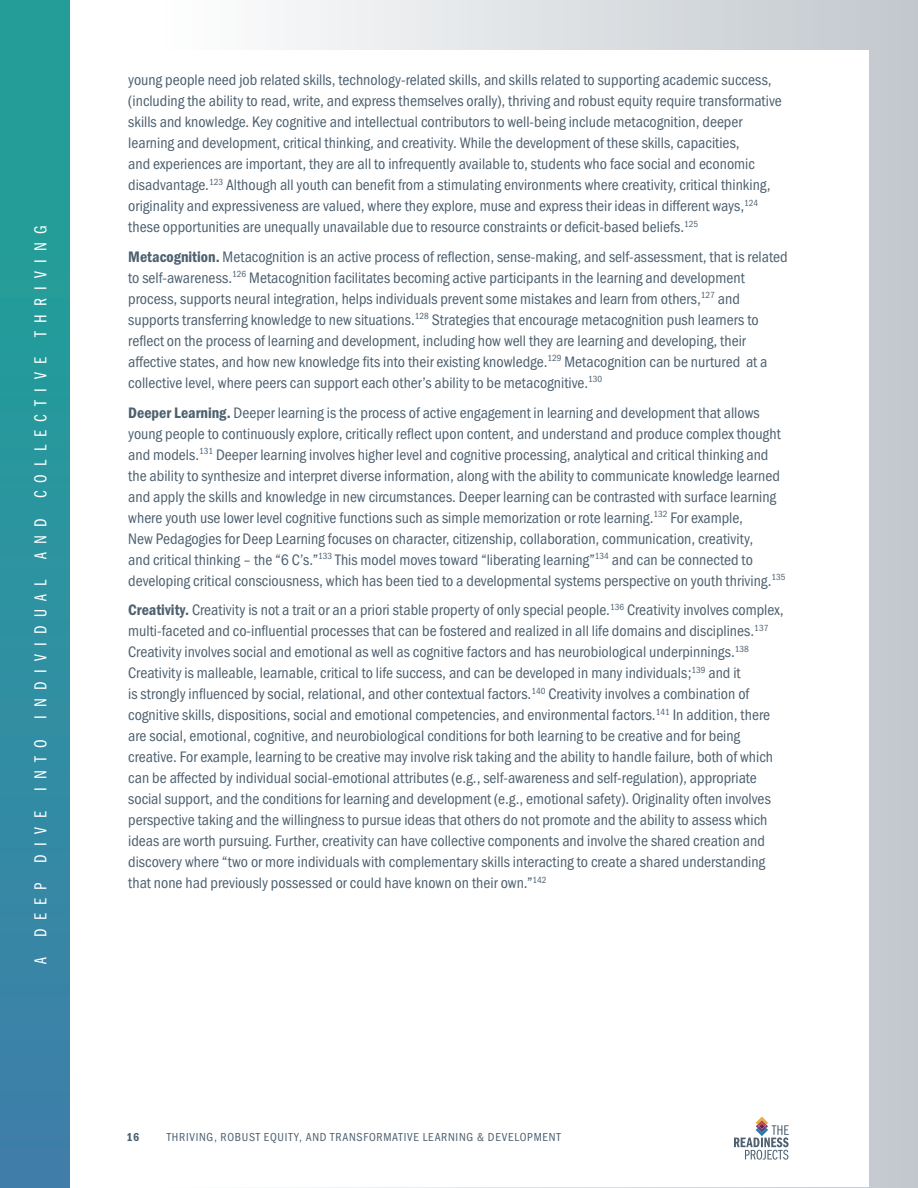
<style>
.page{position:relative;width:918px;height:1188px;background:#fff}
.page>*{position:absolute;margin:0;border:0;box-sizing:border-box;transform-origin:0 0}
.t1{font:18px "Franklin Gothic URW Com Boo";letter-spacing:.46em;color:#fff}
.body{font:15.75px/21px "Franklin Gothic URW Cond";color:#4d606f}
.t2{font:12px "Franklin Gothic URW Cond";letter-spacing:.06em;color:#4d606f}
.t3{font:12px "Franklin Gothic URW Con Dem";color:#4d606f}
.s1{font-family:"Franklin Gothic URW Con Dem"}
</style>
<div class="page">
<div style="left:0;top:0;width:69px;height:1188px;background:linear-gradient(to bottom,#1ea397,#3d7fa9)"></div>
<div style="left:69px;top:0;width:849px;height:1188px;background:linear-gradient(to right,#fff,#c2c8cd)"></div>
<div style="left:70px;top:50px;width:799px;height:1137px;background:#fff"></div>
<svg style="left:734px;top:1117px;width:55px;height:43px"></svg>
<p class="t1" style="left:28px;top:964px;width:740px;rotate:-90deg">A DEEP DIVE INTO INDIVIDUAL AND COLLECTIVE THRIVING</p>
<p class="body" style="left:128px;top:68px;width:655px">young people need job related skills, technology-related skills, and skills related to supporting academic success, (including the ability to read, write, and express themselves orally), thriving and robust equity require transformative skills and knowledge. Key cognitive and intellectual contributors to well-being include metacognition, deeper learning and development, critical thinking, and creativity. While the development of these skills, capacities,<br>and experiences are important, they are all to infrequently available to, students who face social and economic disadvantage.<sup>123</sup> Although all youth can benefit from a stimulating environments where creativity, critical thinking, originality and expressiveness are valued, where they explore, muse and express their ideas in different ways,<sup>124 </sup>these opportunities are unequally unavailable due to resource constraints or deficit-based beliefs.<sup>125</sup></p>
<p class="body" style="left:128px;top:245px;width:661px"><span class="s1">Metacognition.</span> Metacognition is an active process of reflection, sense-making, and self-assessment, that is related to self-awareness.<sup>126</sup> Metacognition facilitates becoming active participants in the learning and development process, supports neural integration, helps individuals prevent some mistakes and learn from others,<sup>127</sup> and supports transferring knowledge to new situations.<sup>128</sup> Strategies that encourage metacognition push learners to reflect on the process of learning and development, including how well they are learning and developing, their affective states, and how new knowledge fits into their existing knowledge.<sup>129</sup> Metacognition can be nurtured at a collective level, where peers can support each other’s ability to be metacognitive.<sup>130</sup></p>
<p class="body" style="left:128px;top:401px;width:659px"><span class="s1">Deeper Learning.</span> Deeper learning is the process of active engagement in learning and development that allows young people to continuously explore, critically reflect upon content, and understand and produce complex thought and models.<sup>131</sup> Deeper learning involves higher level and cognitive processing, analytical and critical thinking and the ability to synthesize and interpret diverse information, along with the ability to communicate knowledge learned and apply the skills and knowledge in new circumstances. Deeper learning can be contrasted with surface learning where youth use lower level cognitive functions such as simple memorization or rote learning.<sup>132</sup> For example,<br>New Pedagogies for Deep Learning focuses on character, citizenship, collaboration, communication, creativity,<br>and critical thinking – the “6 C’s.”<sup>133</sup> This model moves toward “liberating learning”<sup>134</sup> and can be connected to developing critical consciousness, which has been tied to a developmental systems perspective on youth thriving.<sup>135</sup></p>
<p class="body" style="left:128px;top:599px;width:657px"><span class="s1">Creativity.</span> Creativity is not a trait or an a priori stable property of only special people.<sup>136</sup> Creativity involves complex, multi-faceted and co-influential processes that can be fostered and realized in all life domains and disciplines.<sup>137<br></sup>Creativity involves social and emotional as well as cognitive factors and has neurobiological underpinnings.<sup>138<br></sup>Creativity is malleable, learnable, critical to life success, and can be developed in many individuals;<sup>139</sup> and it<br>is strongly influenced by social, relational, and other contextual factors.<sup>140</sup> Creativity involves a combination of cognitive skills, dispositions, social and emotional competencies, and environmental factors.<sup>141</sup> In addition, there are social, emotional, cognitive, and neurobiological conditions for both learning to be creative and for being creative. For example, learning to be creative may involve risk taking and the ability to handle failure, both of which can be affected by individual social-emotional attributes (e.g., self-awareness and self-regulation), appropriate social support, and the conditions for learning and development (e.g., emotional safety). Originality often involves perspective taking and the willingness to pursue ideas that others do not promote and the ability to assess which ideas are worth pursuing. Further, creativity can have collective components and involve the shared creation and discovery where “two or more individuals with complementary skills interacting to create a shared understanding that none had previously possessed or could have known on their own.”<sup>142</sup></p>
<p class="t3" style="left:126px;top:1129px;width:14px">16</p>
<p class="t2" style="left:167px;top:1128px;width:396px">THRIVING, ROBUST EQUITY, AND TRANSFORMATIVE LEARNING &amp; DEVELOPMENT</p>
</div>
